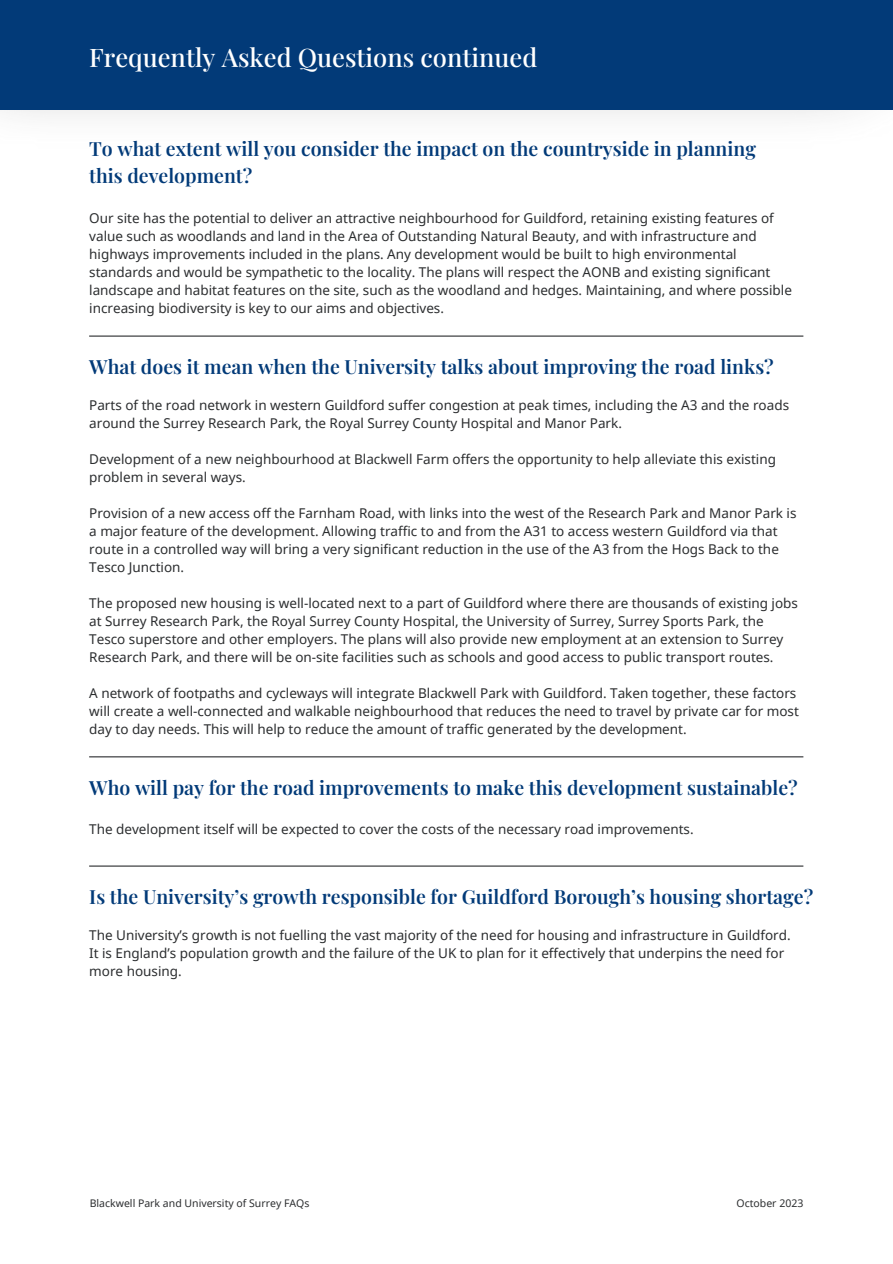
<style>
.page{position:relative;width:893px;height:1264px;background:#fff}
.page>*{position:absolute;margin:0;border:0;box-sizing:border-box;transform-origin:0 0}
.t1{font:500 25.5px "Playfair Display";color:#fff}
.t2{font:600 19.5px "Playfair Display";color:#023a78}
.t3{font:13.5px/18px "Noto Sans";color:#2b2d2f}
.t4{font:10.5px "Noto Sans";color:#2b2d2f}
</style>
<div class="page">
<div style="left:0;top:0;width:892px;height:110px;background:#023a78"></div>
<hr style="left:89px;top:335px;width:714px;height:1px;background:#2b2d2f">
<hr style="left:89px;top:756px;width:714px;height:1px;background:#2b2d2f">
<hr style="left:89px;top:865px;width:714px;height:1px;background:#2b2d2f">
<p class="t1" style="left:89px;top:39px;width:449px">Frequently Asked Questions continued</p>
<p class="t2" style="left:89px;top:135px;width:668px">To what extent will you consider the impact on the countryside in planning</p>
<p class="t2" style="left:89px;top:162px;width:165px">this development?</p>
<p class="t3" style="left:89px;top:209px;width:704px">Our site has the potential to deliver an attractive neighbourhood for Guildford, retaining existing features of value such as woodlands and land in the Area of Outstanding Natural Beauty, and with infrastructure and highways improvements included in the plans. Any development would be built to high environmental standards and would be sympathetic to the locality. The plans will respect the AONB and existing significant landscape and habitat features on the site, such as the woodland and hedges. Maintaining, and where possible increasing biodiversity is key to our aims and objectives.</p>
<p class="t2" style="left:89px;top:353px;width:686px">What does it mean when the University talks about improving the road links?</p>
<p class="t3" style="left:89px;top:396px;width:701px">Parts of the road network in western Guildford suffer congestion at peak times, including the A3 and the roads around the Surrey Research Park, the Royal Surrey County Hospital and Manor Park.</p>
<p class="t3" style="left:89px;top:450px;width:688px">Development of a new neighbourhood at Blackwell Farm offers the opportunity to help alleviate this existing problem in several ways.</p>
<p class="t3" style="left:89px;top:504px;width:708px">Provision of a new access off the Farnham Road, with links into the west of the Research Park and Manor Park is a major feature of the development. Allowing traffic to and from the A31 to access western Guildford via that route in a controlled way will bring a very significant reduction in the use of the A3 from the Hogs Back to the Tesco Junction.</p>
<p class="t3" style="left:89px;top:594px;width:710px">The proposed new housing is well-located next to a part of Guildford where there are thousands of existing jobs at Surrey Research Park, the Royal Surrey County Hospital, the University of Surrey, Surrey Sports Park, the Tesco superstore and other employers. The plans will also provide new employment at an extension to Surrey Research Park, and there will be on-site facilities such as schools and good access to public transport routes.</p>
<p class="t3" style="left:89px;top:683px;width:711px">A network of footpaths and cycleways will integrate Blackwell Park with Guildford. Taken together, these factors will create a well-connected and walkable neighbourhood that reduces the need to travel by private car for most day to day needs. This will help to reduce the amount of traffic generated by the development.</p>
<p class="t2" style="left:89px;top:773px;width:710px">Who will pay for the road improvements to make this development sustainable?</p>
<p class="t3" style="left:89px;top:820px;width:606px">The development itself will be expected to cover the costs of the necessary road improvements.</p>
<p class="t2" style="left:89px;top:883px;width:725px">Is the University’s growth responsible for Guildford Borough’s housing shortage?</p>
<p class="t3" style="left:89px;top:925px;width:703px">The University’s growth is not fuelling the vast majority of the need for housing and infrastructure in Guildford.<br>It is England’s population growth and the failure of the UK to plan for it effectively that underpins the need for more housing.</p>
<p class="t4" style="left:90px;top:1196px;width:221px">Blackwell Park and University of Surrey FAQs</p>
<p class="t4" style="left:736px;top:1196px;width:68px">October 2023</p>
</div>
